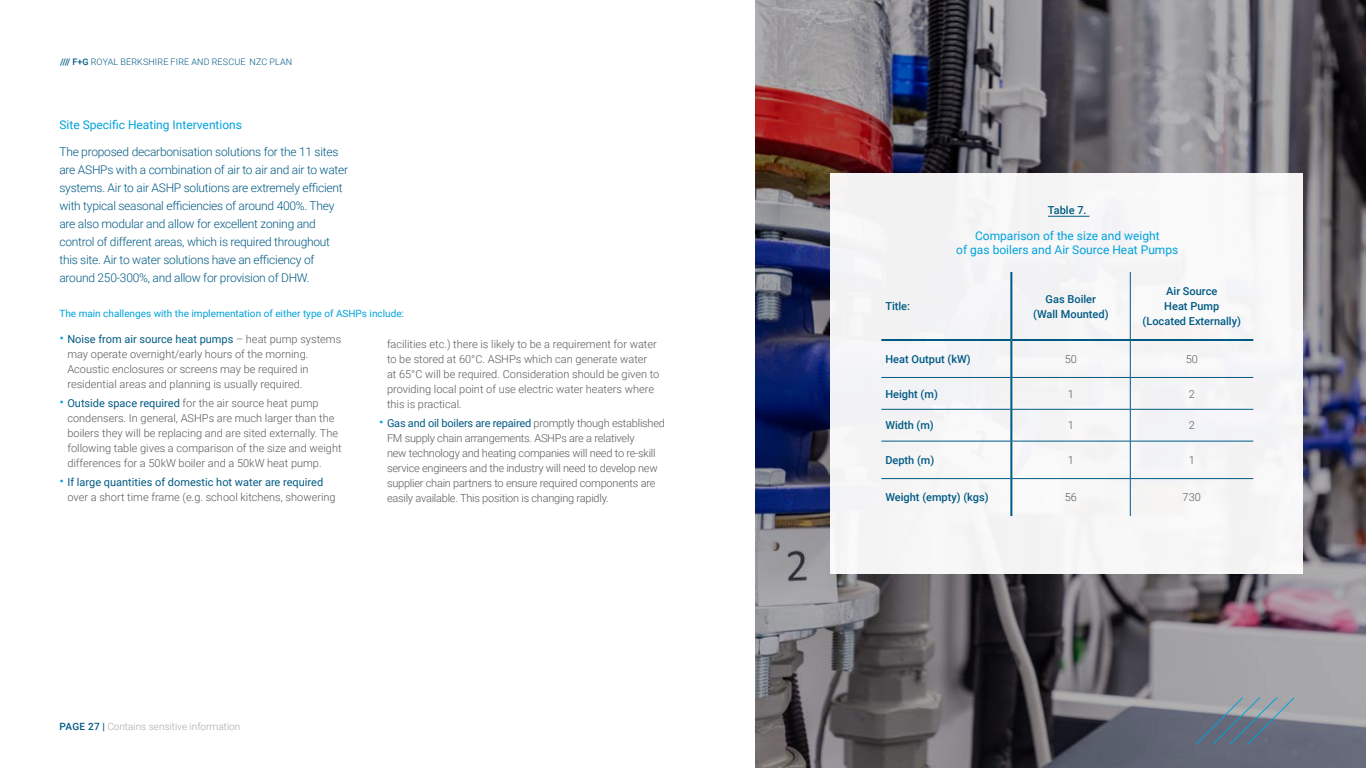
<style>
.page{position:relative;width:1366px;height:768px;background:#fff}
.page>*{position:absolute;margin:0;border:0;box-sizing:border-box;transform-origin:0 0}
.t1{font:300 12px/18px "Roboto";letter-spacing:-.02em;color:#005a84}
.t2{font:12px/14px "Roboto";color:#00a2db;text-align:center}
.t3{font:300 11px/15px "Roboto";color:#58595b}
.t4{font:300 11px/15px "Roboto";letter-spacing:-.02em;color:#58595b}
.t5{font:500 11px/15px "Roboto";color:#005a84;text-align:center}
.t6{font:10px "Roboto";color:#00a2db}
.t7{font:300 10px "Roboto";color:#a7a9ac}
.t8{font:300 9px "Roboto";letter-spacing:.015em;color:#005a84}
.s1{font-weight:500}
.s2{font-size:14px;color:#00a2db}
.s3{font-weight:400;color:#005a84}
.s4{font-weight:500;color:#005a84}
</style>
<div class="page">
<img style="left:755px;top:0;width:611px;height:768px">
<div style="left:830px;top:174px;width:473px;height:400px;background:#f5f5f7"></div>
<hr style="left:1048px;top:216px;width:41px;height:1px;background:#005a84">
<hr style="left:881px;top:339px;width:130px;height:2px;background:#005a84">
<hr style="left:1011px;top:339px;width:119px;height:2px;background:#005a84">
<hr style="left:1131px;top:339px;width:122px;height:2px;background:#005a84">
<hr style="left:1010px;top:272px;width:2px;height:67px;background:#005a84">
<hr style="left:1010px;top:341px;width:2px;height:36px;background:#005a84">
<hr style="left:1010px;top:378px;width:2px;height:31px;background:#005a84">
<hr style="left:1010px;top:410px;width:2px;height:31px;background:#005a84">
<hr style="left:1010px;top:441px;width:2px;height:37px;background:#005a84">
<hr style="left:1010px;top:479px;width:2px;height:37px;background:#005a84">
<hr style="left:1130px;top:272px;width:1px;height:68px;background:#005a84">
<hr style="left:881px;top:377px;width:130px;height:1px;background:#005a84">
<hr style="left:881px;top:409px;width:130px;height:1px;background:#005a84">
<hr style="left:881px;top:441px;width:130px;height:1px;background:#005a84">
<hr style="left:881px;top:478px;width:130px;height:1px;background:#005a84">
<hr style="left:1011px;top:377px;width:119px;height:1px;background:#005a84">
<hr style="left:1011px;top:409px;width:119px;height:1px;background:#005a84">
<hr style="left:1011px;top:441px;width:119px;height:1px;background:#005a84">
<hr style="left:1011px;top:478px;width:119px;height:1px;background:#005a84">
<hr style="left:1130px;top:340px;width:1px;height:37px;background:#005a84">
<hr style="left:1130px;top:378px;width:1px;height:31px;background:#005a84">
<hr style="left:1130px;top:410px;width:1px;height:31px;background:#005a84">
<hr style="left:1130px;top:441px;width:1px;height:37px;background:#005a84">
<hr style="left:1130px;top:479px;width:1px;height:37px;background:#005a84">
<hr style="left:1130px;top:377px;width:123px;height:1px;background:#005a84">
<hr style="left:1130px;top:409px;width:123px;height:1px;background:#005a84">
<hr style="left:1130px;top:441px;width:123px;height:1px;background:#005a84">
<hr style="left:1130px;top:478px;width:123px;height:1px;background:#005a84">
<svg style="left:1196px;top:697px;width:98px;height:47px;background:#798492"></svg>
<p class="t8" style="left:60px;top:55px;width:234px"><span class="s1">//// F+G</span> ROYAL BERKSHIRE FIRE AND RESCUE NZC PLAN</p>
<p class="t2" style="left:59px;top:117px;width:184px">Site Specific Heating Interventions</p>
<p class="t1" style="left:59px;top:142px;width:290px">The proposed decarbonisation solutions for the 11 sites are ASHPs with a combination of air to air and air to water systems. Air to air ASHP solutions are extremely efficient with typical seasonal efficiencies of around 400%. They are also modular and allow for excellent zoning and control of different areas, which is required throughout this site. Air to water solutions have an efficiency of around 250-300%, and allow for provision of DHW.</p>
<p class="t6" style="left:59px;top:306px;width:346px">The main challenges with the implementation of either type of ASHPs include:</p>
<p class="t3" style="left:67px;top:331px;width:275px;text-indent:-8px"><span class="s2">•</span> <span class="s3">Noise from air source heat pumps</span> – heat pump systems may operate overnight/early hours of the morning.<br>Acoustic enclosures or screens may be required in residential areas and planning is usually required.</p>
<p class="t3" style="left:67px;top:395px;width:276px;text-indent:-8px"><span class="s2">•</span> <span class="s3">Outside space required</span> for the air source heat pump condensers. In general, ASHPs are much larger than the boilers they will be replacing and are sited externally. The following table gives a comparison of the size and weight differences for a 50kW boiler and a 50kW heat pump.</p>
<p class="t3" style="left:67px;top:474px;width:270px;text-indent:-8px"><span class="s2">•</span> <span class="s3">If large quantities of domestic hot water are required </span>over a short time frame (e.g. school kitchens, showering</p>
<p class="t3" style="left:387px;top:336px;width:274px">facilities etc.) there is likely to be a requirement for water to be stored at 60°C. ASHPs which can generate water at 65°C will be required. Consideration should be given to providing local point of use electric water heaters where this is practical.</p>
<p class="t4" style="left:387px;top:415px;width:280px;text-indent:-8px"><span class="s2">•</span> <span class="s3">Gas and oil boilers are repaired</span> promptly though established FM supply chain arrangements. ASHPs are a relatively<br>new technology and heating companies will need to re-skill service engineers and the industry will need to develop new supplier chain partners to ensure required components are easily available. This position is changing rapidly.</p>
<p class="t7" style="left:60px;top:720px;width:182px"><span class="s4">PAGE 27 |</span> Contains sensitive information</p>
<p class="t5" style="left:1048px;top:202px;width:40px">Table 7.</p>
<p class="t2" style="left:956px;top:229px;width:224px">Comparison of the size and weight<br>of gas boilers and Air Source Heat Pumps</p>
<p class="t5" style="left:885px;top:298px;width:26px">Title:</p>
<p class="t5" style="left:1033px;top:291px;width:77px">Gas Boiler (Wall Mounted)</p>
<p class="t5" style="left:1143px;top:283px;width:100px">Air Source<br>Heat Pump (Located Externally)</p>
<p class="t5" style="left:885px;top:351px;width:87px">Heat Output (kW)</p>
<p class="t3" style="left:1065px;top:351px;width:14px">50</p>
<p class="t3" style="left:1186px;top:351px;width:14px">50</p>
<p class="t5" style="left:885px;top:386px;width:54px">Height (m)</p>
<p class="t3" style="left:1068px;top:386px;width:8px">1</p>
<p class="t3" style="left:1189px;top:386px;width:8px">2</p>
<p class="t5" style="left:885px;top:418px;width:50px">Width (m)</p>
<p class="t3" style="left:1068px;top:418px;width:8px">1</p>
<p class="t3" style="left:1189px;top:418px;width:8px">2</p>
<p class="t5" style="left:885px;top:452px;width:51px">Depth (m)</p>
<p class="t3" style="left:1068px;top:452px;width:8px">1</p>
<p class="t3" style="left:1189px;top:452px;width:8px">1</p>
<p class="t5" style="left:885px;top:490px;width:105px">Weight (empty) (kgs)</p>
<p class="t3" style="left:1065px;top:490px;width:14px">56</p>
<p class="t3" style="left:1183px;top:490px;width:20px">730</p>
</div>
